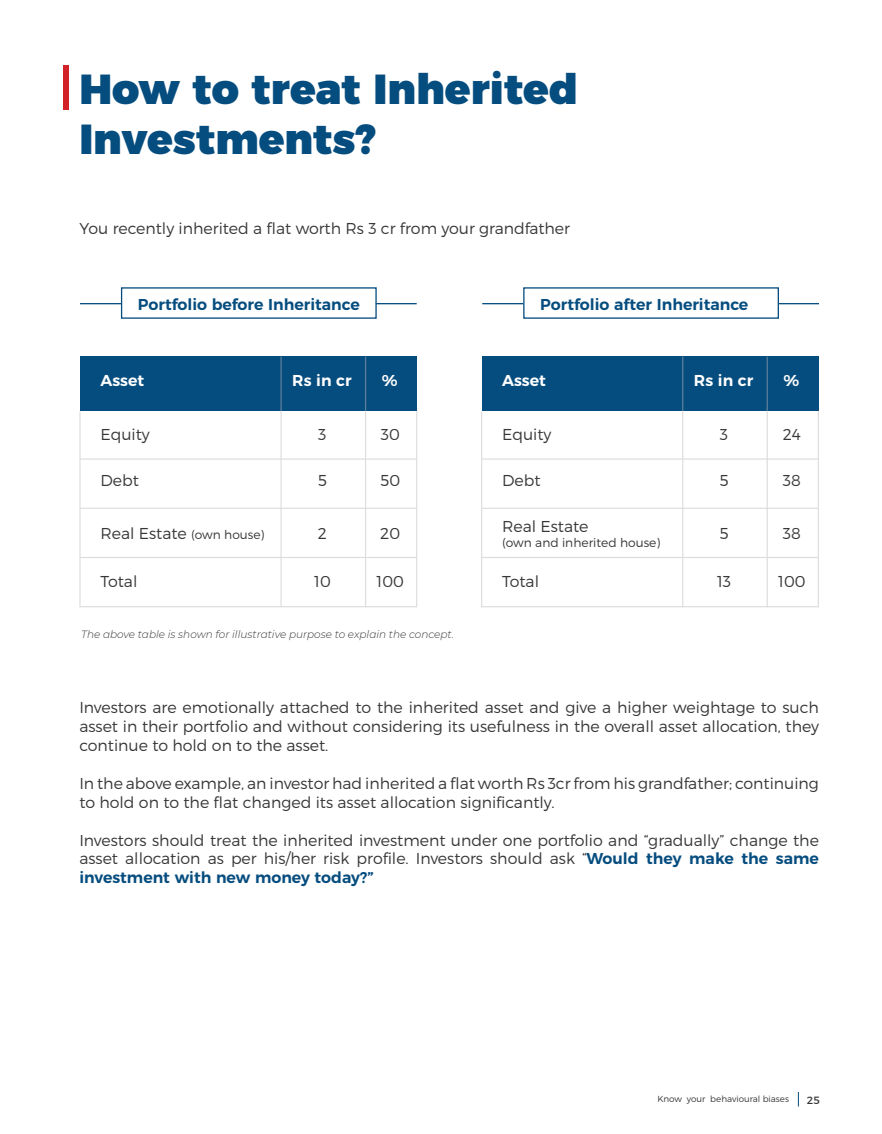
<style>
.page{position:relative;width:882px;height:1134px;background:#fff}
.page>*{position:absolute;margin:0;border:0;box-sizing:border-box;transform-origin:0 0}
.t1{font:900 42px/50.4px "Montserrat";color:#064d7f}
.t2{font:300 15.75px/18.9px "Montserrat";color:#383637;text-align:justify}
.t3{font:600 15.75px "Montserrat";color:#064d7f}
.t4{font:600 15.75px "Montserrat";color:#fff}
.t5{font:300 12.25px "Montserrat";color:#383637}
.t6{font:italic 300 10.5px "Montserrat";color:#383637}
.t7{font:10.5px "Montserrat";color:#383637}
.t8{font:300 8.75px "Montserrat";color:#383637}
.s1{font-size:12.25px}
.s2{font-weight:600;color:#064d7f}
</style>
<div class="page">
<svg style="left:798px;top:1092px;width:1px;height:14px"></svg>
<div style="left:63px;top:65px;width:6px;height:45px;background:#d32128"></div>
<hr style="left:80px;top:303px;width:41px;height:1px;background:#064d7f">
<hr style="left:482px;top:303px;width:41px;height:1px;background:#064d7f">
<div style="left:121px;top:287px;width:256px;height:32px;border:1px solid #064d7f"></div>
<div style="left:80px;top:357px;width:337px;height:54px;background:#064d7f"></div>
<div style="left:482px;top:357px;width:336px;height:54px;background:#064d7f"></div>
<div style="left:523px;top:287px;width:256px;height:32px;border:1px solid #064d7f"></div>
<hr style="left:376px;top:303px;width:41px;height:1px;background:#064d7f">
<hr style="left:778px;top:303px;width:41px;height:1px;background:#064d7f">
<hr style="left:80px;top:458px;width:337px;height:2px;background:#bbbaba">
<hr style="left:80px;top:508px;width:337px;height:1px;background:#bbbaba">
<hr style="left:80px;top:557px;width:337px;height:1px;background:#bbbaba">
<hr style="left:80px;top:606px;width:337px;height:1px;background:#bbbaba">
<hr style="left:79px;top:411px;width:2px;height:196px;background:#bbbaba">
<hr style="left:416px;top:411px;width:1px;height:196px;background:#bbbaba">
<hr style="left:280px;top:357px;width:2px;height:250px;background:#bbbaba">
<hr style="left:365px;top:357px;width:1px;height:250px;background:#bbbaba">
<hr style="left:482px;top:458px;width:336px;height:2px;background:#bbbaba">
<hr style="left:482px;top:508px;width:336px;height:1px;background:#bbbaba">
<hr style="left:482px;top:557px;width:336px;height:1px;background:#bbbaba">
<hr style="left:482px;top:606px;width:336px;height:1px;background:#bbbaba">
<hr style="left:481px;top:411px;width:1px;height:196px;background:#bbbaba">
<hr style="left:818px;top:411px;width:1px;height:196px;background:#bbbaba">
<hr style="left:682px;top:357px;width:1px;height:250px;background:#bbbaba">
<hr style="left:767px;top:357px;width:1px;height:250px;background:#bbbaba">
<h1 class="t1" style="left:79px;top:60px;width:500px">How to treat Inherited<br>Investments?</h1>
<p class="t2" style="left:79px;top:219px;width:492px">You recently inherited a flat worth Rs 3 cr from your grandfather</p>
<p class="t3" style="left:138px;top:291px;width:223px">Portfolio before Inheritance</p>
<p class="t3" style="left:540px;top:291px;width:210px">Portfolio after Inheritance</p>
<p class="t4" style="left:100px;top:368px;width:45px">Asset</p>
<p class="t4" style="left:292px;top:368px;width:61px">Rs in cr</p>
<p class="t4" style="left:382px;top:368px;width:17px">%</p>
<p class="t4" style="left:502px;top:368px;width:45px">Asset</p>
<p class="t4" style="left:694px;top:368px;width:61px">Rs in cr</p>
<p class="t4" style="left:784px;top:368px;width:17px">%</p>
<p class="t2" style="left:100px;top:424px;width:51px">Equity</p>
<p class="t2" style="left:318px;top:424px;width:10px">3</p>
<p class="t2" style="left:381px;top:424px;width:21px">30</p>
<p class="t2" style="left:502px;top:424px;width:51px">Equity</p>
<p class="t2" style="left:720px;top:424px;width:10px">3</p>
<p class="t2" style="left:783px;top:424px;width:20px">24</p>
<p class="t2" style="left:100px;top:471px;width:40px">Debt</p>
<p class="t2" style="left:318px;top:471px;width:10px">5</p>
<p class="t2" style="left:380px;top:471px;width:21px">50</p>
<p class="t2" style="left:502px;top:471px;width:40px">Debt</p>
<p class="t2" style="left:720px;top:471px;width:10px">5</p>
<p class="t2" style="left:783px;top:471px;width:20px">38</p>
<p class="t2" style="left:100px;top:523px;width:166px">Real Estate <span class="s1">(own house)</span></p>
<p class="t2" style="left:502px;top:517px;width:88px">Real Estate</p>
<p class="t5" style="left:502px;top:535px;width:160px">(own and inherited house)</p>
<p class="t2" style="left:318px;top:523px;width:11px">2</p>
<p class="t2" style="left:380px;top:523px;width:21px">20</p>
<p class="t2" style="left:720px;top:523px;width:10px">5</p>
<p class="t2" style="left:783px;top:523px;width:20px">38</p>
<p class="t2" style="left:100px;top:571px;width:38px">Total</p>
<p class="t2" style="left:314px;top:571px;width:18px">10</p>
<p class="t2" style="left:377px;top:571px;width:29px">100</p>
<p class="t2" style="left:502px;top:571px;width:38px">Total</p>
<p class="t2" style="left:717px;top:571px;width:16px">13</p>
<p class="t2" style="left:778px;top:571px;width:29px">100</p>
<p class="t6" style="left:81px;top:627px;width:374px">The above table is shown for illustrative purpose to explain the concept.</p>
<p class="t2" style="left:79px;top:698px;width:741px">Investors are emotionally attached to the inherited asset and give a higher weightage to such asset in their portfolio and without considering its usefulness in the overall asset allocation, they continue to hold on to the asset.</p>
<p class="t2" style="left:79px;top:774px;width:741px">In the above example, an investor had inherited a flat worth Rs 3cr from his grandfather; continuing to hold on to the flat changed its asset allocation significantly.</p>
<p class="t2" style="left:79px;top:830px;width:741px">Investors should treat the inherited investment under one portfolio and “gradually” change the asset allocation as per his/her risk profile. Investors should ask “<span class="s2">Would they make the same investment with new money today?”</span></p>
<p class="t8" style="left:657px;top:1094px;width:133px">Know your behavioural biases</p>
<p class="t7" style="left:807px;top:1092px;width:14px">25</p>
</div>
